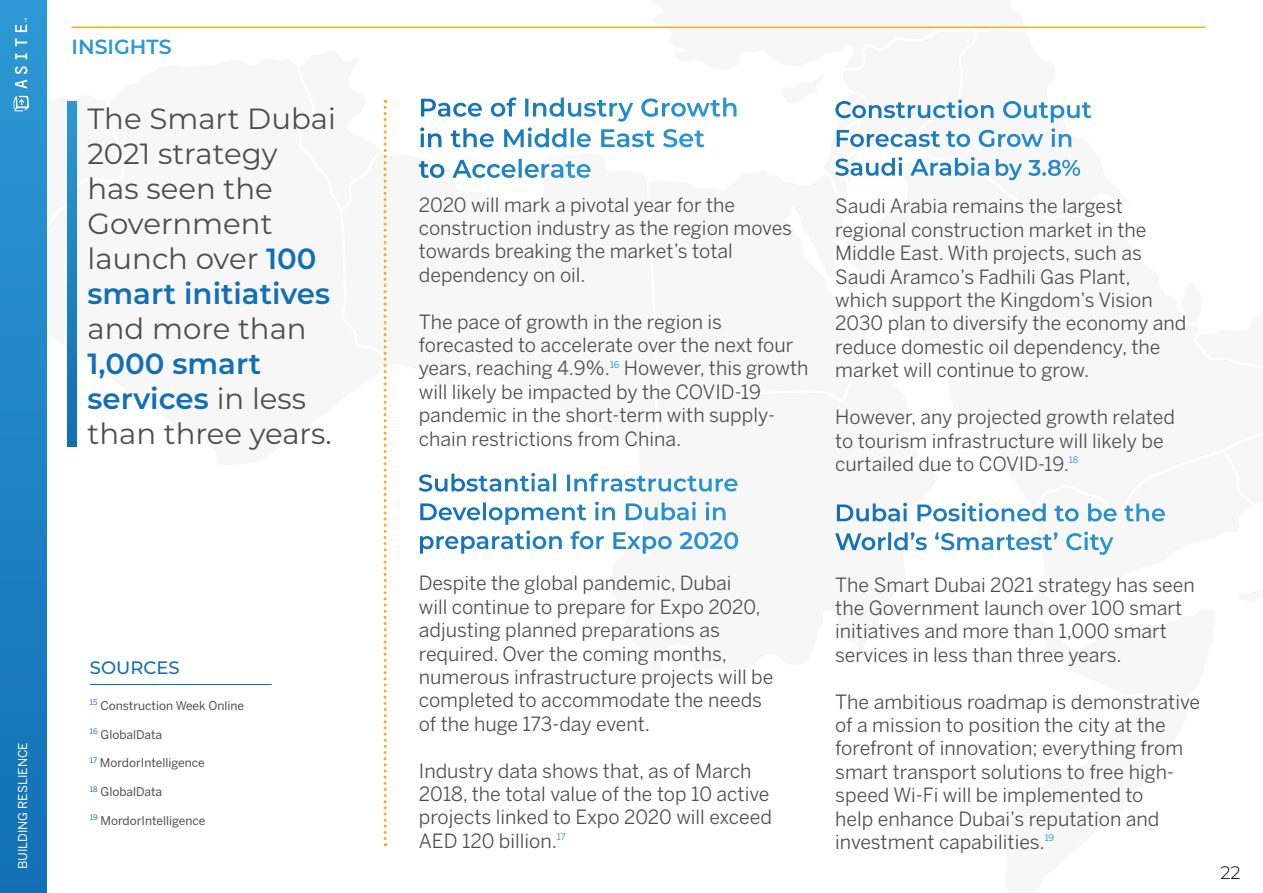
<style>
.page{position:relative;width:1263px;height:893px;background:#fff}
.page>*{position:absolute;margin:0;border:0;box-sizing:border-box;transform-origin:0 0}
.t1{font:29.25px/35.1px "Montserrat";color:#4e4e4e}
.t2{font:600 20.4px "Montserrat";color:#2d98d4}
.t3{font:19.5px/23.4px "Benton Sans";color:#4e4e4e}
.t4{font:500 18px "Montserrat";color:#126fb4}
.t5{font:300 18px "Montserrat";color:#000}
.t6{font:12.15px "Benton Sans";color:#fff}
.t7{font:12px "Benton Sans";color:#4e4e4e}
.t8{font:700 2.55px "Arial";color:#fff}
.s1{font-weight:600;color:#126fb4}
</style>
<div class="page">
<svg style="left:46px;top:288px;width:1px;height:269px"></svg>
<svg style="left:835px;top:502px;width:330px;height:53px"></svg>
<svg style="left:420px;top:502px;width:318px;height:52px"></svg>
<svg style="left:419px;top:473px;width:318px;height:19px"></svg>
<hr style="left:72px;top:27px;width:1134px;height:1px;background:#faac21">
<div style="left:68px;top:102px;width:8px;height:344px;background:#1878bb"></div>
<svg style="left:383px;top:99px;width:4px;height:747px"></svg>
<svg style="left:0;top:0;width:46px;height:893px;background:#1d7fc1"></svg>
<svg style="left:15px;top:66px;width:12px;height:8px"></svg>
<svg style="left:15px;top:53px;width:12px;height:6px"></svg>
<svg style="left:15px;top:38px;width:12px;height:8px"></svg>
<svg style="left:15px;top:25px;width:12px;height:7px"></svg>
<svg style="left:0;top:80px;width:77px;height:197px"></svg>
<svg style="left:419px;top:26px;width:711px;height:155px"></svg>
<p class="t8" style="left:24px;top:22px;width:5px;rotate:-90deg">TM</p>
<p class="t2" style="left:72px;top:32px;width:101px">INSIGHTS</p>
<h1 class="t1" style="left:87px;top:100px;width:250px">The Smart Dubai<br>2021 strategy has seen the<br>Government launch over <span class="s1">100 smart initiatives</span></h1>
<h1 class="t1" style="left:87px;top:310px;width:221px">and more than</h1>
<h1 class="t1" style="left:87px;top:345px;width:246px"><span class="s1">1,000 smart services</span> in less than three years.</h1>
<p class="t6" style="left:15px;top:869px;width:128px;rotate:-90deg">BUILDING RESLIENCE</p>
<p class="t4" style="left:90px;top:655px;width:91px">SOURCES</p>
<p class="t7" style="left:90px;top:698px;width:156px"><sup>15</sup> Construction Week Online</p>
<p class="t7" style="left:90px;top:727px;width:74px"><sup>16</sup> GlobalData</p>
<p class="t7" style="left:90px;top:756px;width:116px"><sup>17</sup> MordorIntelligence</p>
<p class="t7" style="left:90px;top:785px;width:74px"><sup>18</sup> GlobalData</p>
<p class="t7" style="left:90px;top:813px;width:117px"><sup>19</sup> MordorIntelligence</p>
<p class="t3" style="left:419px;top:193px;width:375px">2020 will mark a pivotal year for the construction industry as the region moves towards breaking the market’s total dependency on oil.</p>
<p class="t3" style="left:419px;top:310px;width:391px">The pace of growth in the region is forecasted to accelerate over the next four years, reaching 4.9%.<sup>16</sup> However, this growth will likely be impacted by the COVID-19 pandemic in the short-term with supply&shy;chain restrictions from China.</p>
<p class="t3" style="left:835px;top:195px;width:353px">Saudi Arabia remains the largest regional construction market in the Middle East. With projects, such as Saudi Aramco’s Fadhili Gas Plant, which support the Kingdom’s Vision 2030 plan to diversify the economy and reduce domestic oil dependency, the market will continue to grow.</p>
<p class="t3" style="left:835px;top:405px;width:341px">However, any projected growth related to tourism infrastructure will likely be curtailed due to COVID-19.<sup>18</sup></p>
<p class="t3" style="left:419px;top:571px;width:356px">Despite the global pandemic, Dubai<br>will continue to prepare for Expo 2020, adjusting planned preparations as required. Over the coming months, numerous infrastructure projects will be completed to accommodate the needs of the huge 173-day event.</p>
<p class="t3" style="left:419px;top:759px;width:355px">Industry data shows that, as of March 2018, the total value of the top 10 active projects linked to Expo 2020 will exceed AED 120 billion.<sup>17</sup></p>
<p class="t3" style="left:835px;top:573px;width:361px">The Smart Dubai 2021 strategy has seen the Government launch over 100 smart initiatives and more than 1,000 smart services in less than three years.</p>
<p class="t3" style="left:835px;top:690px;width:366px">The ambitious roadmap is demonstrative of a mission to position the city at the forefront of innovation; everything from smart transport solutions to free high&shy;speed Wi-Fi will be implemented to<br>help enhance Dubai’s reputation and investment capabilities.<sup>19</sup></p>
<p class="t5" style="left:1220px;top:860px;width:22px">22</p>
</div>
